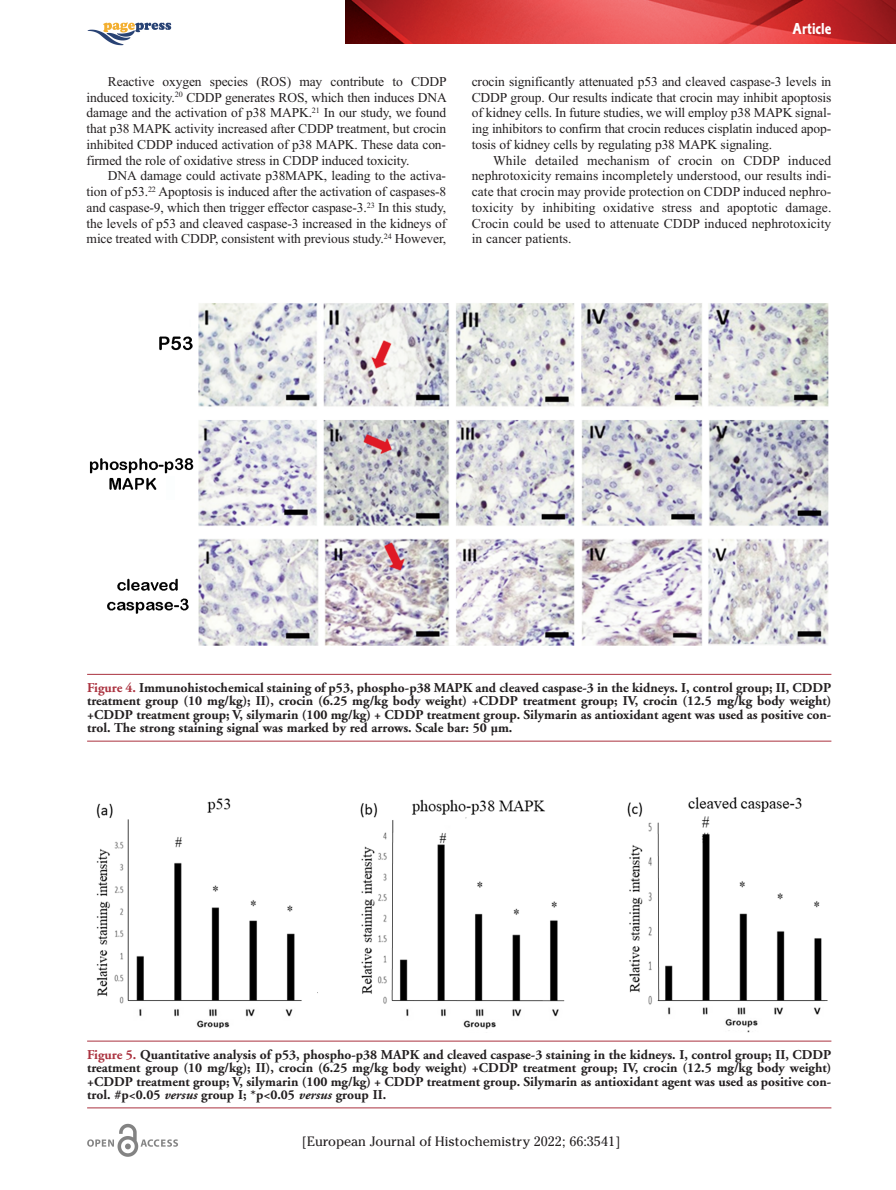
<style>
.page{position:relative;width:896px;height:1190px;background:#fff}
.page>*{position:absolute;margin:0;border:0;box-sizing:border-box;transform-origin:0 0}
.t1{font:16.5px "Corinthian Bold Condensed Plain";color:#fff}
.t2{font:13.5px/15.8px "Times New Roman";letter-spacing:-.01em;color:#231f20;text-align:justify}
.t3{font:700 13.5px/13.5px "Adobe Garamond";color:#231f20;text-align:justify}
.t4{font:13.5px "Cheltenham";color:#231f20}
.s1{color:#aa323f}
.s2{font-style:italic}
</style>
<div class="page">
<svg style="left:345px;top:0;width:550px;height:44px;background:#cc3c3c"></svg>
<img style="left:87px;top:22px;width:84px;height:24px">
<img style="left:87px;top:1123px;width:91px;height:34px">
<hr style="left:87px;top:1040px;width:744px;height:1px;background:#aa323f">
<hr style="left:87px;top:1107px;width:744px;height:1px;background:#aa323f">
<img style="left:96px;top:797px;width:732px;height:235px">
<hr style="left:87px;top:674px;width:744px;height:1px;background:#aa323f">
<hr style="left:87px;top:741px;width:744px;height:1px;background:#aa323f">
<img style="left:89px;top:303px;width:740px;height:343px">
<p class="t2" style="left:87px;top:73px;width:362px;text-indent:21px">Reactive oxygen species (ROS) may contribute to CDDP induced toxicity.<sup>20</sup> CDDP generates ROS, which then induces DNA damage and the activation of p38 MAPK.<sup>21</sup> In our study, we found that p38 MAPK activity increased after CDDP treatment, but crocin inhibited CDDP induced activation of p38 MAPK. These data con&shy;firmed the role of oxidative stress in CDDP induced toxicity.</p>
<p class="t2" style="left:87px;top:168px;width:361px;text-indent:21px">DNA damage could activate p38MAPK, leading to the activa&shy;tion of p53.<sup>22</sup> Apoptosis is induced after the activation of caspases-8 and caspase-9, which then trigger effector caspase-3.<sup>23</sup> In this study, the levels of p53 and cleaved caspase-3 increased in the kidneys of mice treated with CDDP, consistent with previous study.<sup>24</sup> However,</p>
<p class="t1" style="left:792px;top:23px;width:40px">Article</p>
<p class="t2" style="left:471px;top:73px;width:361px">crocin significantly attenuated p53 and cleaved caspase-3 levels in CDDP group. Our results indicate that crocin may inhibit apoptosis of kidney cells. In future studies, we will employ p38 MAPK signal&shy;ing inhibitors to confirm that crocin reduces cisplatin induced apop&shy;tosis of kidney cells by regulating p38 MAPK signaling.</p>
<p class="t2" style="left:471px;top:152px;width:361px;text-indent:21px">While detailed mechanism of crocin on CDDP induced nephrotoxicity remains incompletely understood, our results indi&shy;cate that crocin may provide protection on CDDP induced nephro&shy;toxicity by inhibiting oxidative stress and apoptotic damage.<br>Crocin could be used to attenuate CDDP induced nephrotoxicity in cancer patients.</p>
<p class="t3" style="left:87px;top:682px;width:745px"><span class="s1">Figure 4.</span> Immunohistochemical staining of p53, phospho-p38 MAPK and cleaved caspase-3 in the kidneys. I, control group; II, CDDP treatment group (10 mg/kg); II), crocin (6.25 mg/kg body weight) +CDDP treatment group; IV, crocin (12.5 mg/kg body weight) +CDDP treatment group; V, silymarin (100 mg/kg) + CDDP treatment group. Silymarin as antioxidant agent was used as positive con&shy;trol. The strong staining signal was marked by red arrows. Scale bar: 50 µm.</p>
<p class="t3" style="left:87px;top:1048px;width:745px"><span class="s1">Figure 5.</span> Quantitative analysis of p53, phospho-p38 MAPK and cleaved caspase-3 staining in the kidneys. I, control group; II, CDDP treatment group (10 mg/kg); II), crocin (6.25 mg/kg body weight) +CDDP treatment group; IV, crocin (12.5 mg/kg body weight) +CDDP treatment group; V, silymarin (100 mg/kg) + CDDP treatment group. Silymarin as antioxidant agent was used as positive con&shy;trol. #p&lt;0.05 <span class="s2">versus</span> group I; *p&lt;0.05 <span class="s2">versus</span> group II.</p>
<p class="t4" style="left:302px;top:1133px;width:320px">[European Journal of Histochemistry 2022; 66:3541]</p>
</div>
